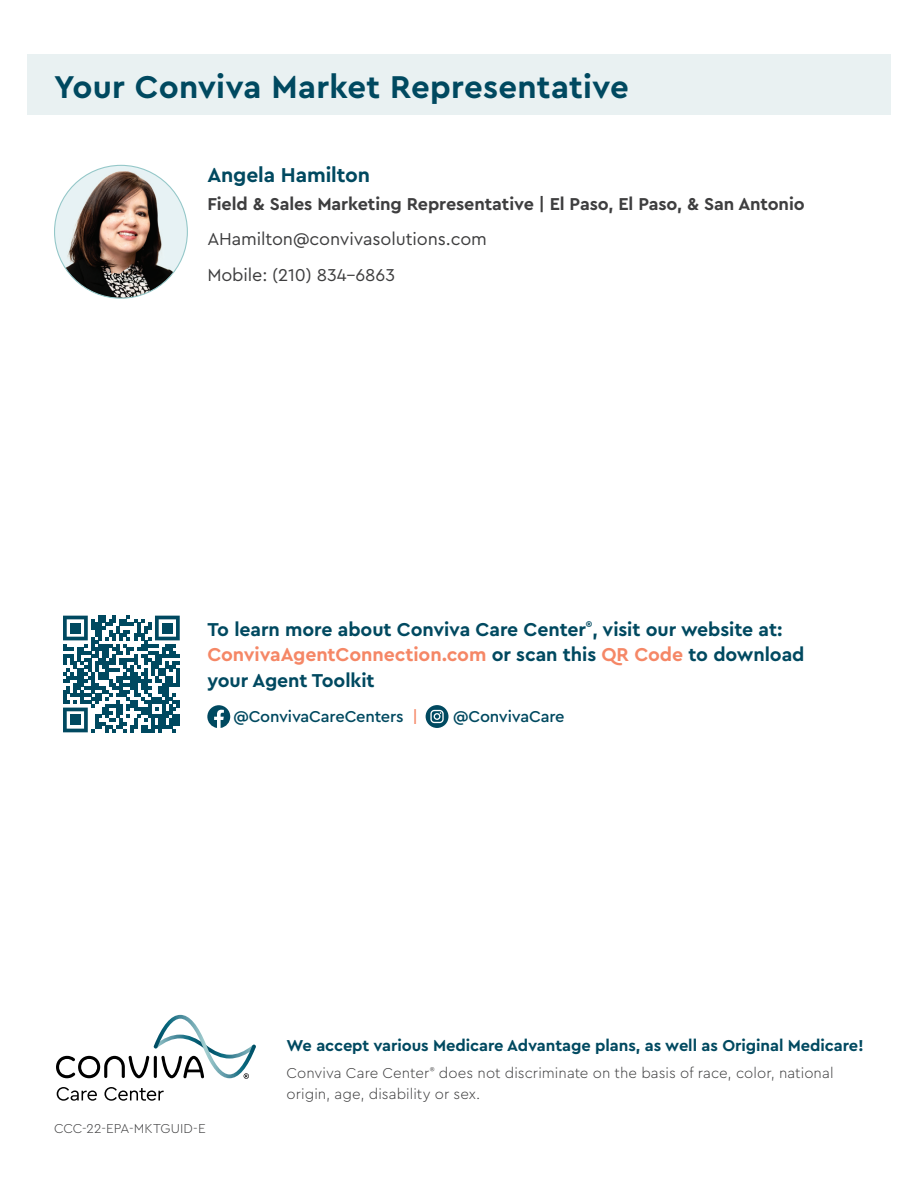
<style>
.page{position:relative;width:918px;height:1188px;background:#fff}
.page>*{position:absolute;margin:0;border:0;box-sizing:border-box;transform-origin:0 0}
.t1{font:700 33px "Cera Pro";letter-spacing:.005em;color:#004960}
.t2{font:700 21px "Cera Pro";letter-spacing:-.005em;color:#004960}
.t3{font:700 19.5px/25.5px "Cera Pro";letter-spacing:-.005em;color:#004960}
.t4{font:700 18px "Cera Pro";letter-spacing:-.005em;color:#3e3e3f}
.t5{font:18px/35.1px "Cera Pro";letter-spacing:-.005em;color:#3e3e3f}
.t6{font:700 16.5px "Cera Pro";letter-spacing:-.005em;color:#004960}
.t7{font:500 16.5px "Cera Pro";letter-spacing:-.01em;color:#004960}
.t8{font:300 15px/21px "Cera Pro";letter-spacing:.005em;color:#3e3e3f}
.t9{font:300 13.5px "Cera Pro";letter-spacing:.005em;color:#3e3e3f}
.s1{color:#f58766}
</style>
<div class="page">
<svg style="left:57px;top:1087px;width:107px;height:14px"></svg>
<svg style="left:56px;top:1015px;width:200px;height:64px"></svg>
<svg style="left:63px;top:616px;width:117px;height:116px"></svg>
<div style="left:70px;top:623px;width:11px;height:10px;background:#004960"></div>
<div style="left:162px;top:623px;width:11px;height:10px;background:#004960"></div>
<div style="left:70px;top:715px;width:11px;height:10px;background:#004960"></div>
<div style="left:27px;top:54px;width:864px;height:61px;background:#e9f1f2"></div>
<svg style="left:207px;top:705px;width:23px;height:23px"></svg>
<svg style="left:426px;top:705px;width:22px;height:23px"></svg>
<img style="left:55px;top:165px;width:132px;height:133px;border-radius:66px">
<h1 class="t1" style="left:54px;top:65px;width:576px">Your Conviva Market Representative</h1>
<p class="t2" style="left:207px;top:161px;width:164px">Angela Hamilton</p>
<p class="t4" style="left:207px;top:192px;width:599px">Field &amp; Sales Marketing Representative | El Paso, El Paso, &amp; San Antonio</p>
<p class="t5" style="left:207px;top:221px;width:281px">AHamilton@convivasolutions.com<br>Mobile: (210) 834-6863</p>
<p class="t3" style="left:207px;top:616px;width:599px">To learn more about Conviva Care Center<sup>®</sup>, visit our website at:<br><span class="s1">ConvivaAgentConnection.com</span> or scan this <span class="s1">QR Code</span> to download your Agent Toolkit</p>
<p class="t7" style="left:233px;top:705px;width:186px">@ConvivaCareCenters <span class="s1">|</span></p>
<p class="t7" style="left:453px;top:705px;width:113px">@ConvivaCare</p>
<p class="t6" style="left:287px;top:1035px;width:579px">We accept various Medicare Advantage plans, as well as Original Medicare!</p>
<p class="t9" style="left:54px;top:1120px;width:153px">CCC-22-EPA-MKTGUID-E</p>
<p class="t8" style="left:287px;top:1062px;width:549px">Conviva Care Center<sup>®</sup> does not discriminate on the basis of race, color, national origin, age, disability or sex.</p>
</div>
